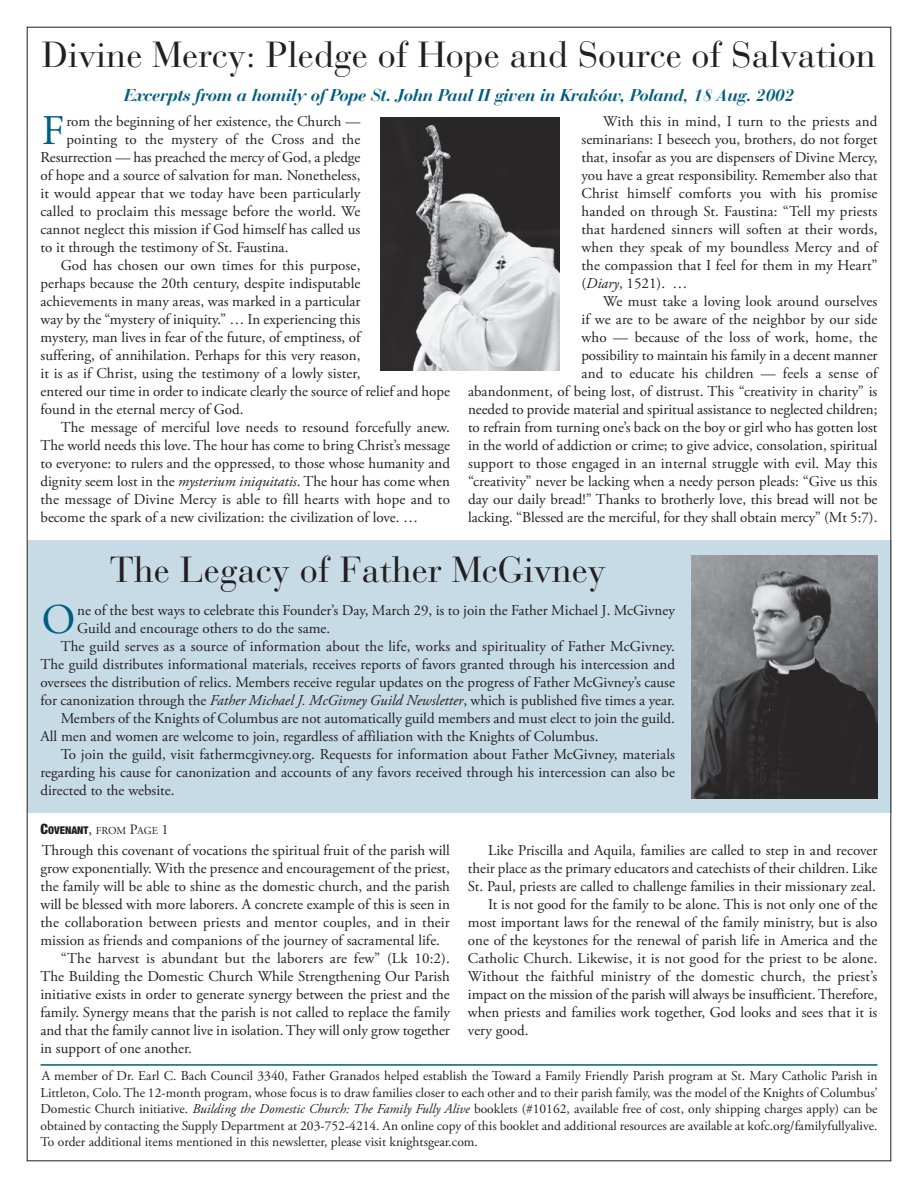
<style>
.page{position:relative;width:918px;height:1188px;background:#fff}
.page>*{position:absolute;margin:0;border:0;box-sizing:border-box;transform-origin:0 0}
.t1{font:42.3px "Adobe Garamond Pro";color:#005e82}
.t2{font:36px "Bauer Bodoni";color:#231f20}
.t3{font:italic 700 18px "Bauer Bodoni BT";color:#005e82}
.t4{font:15px/18px "Adobe Garamond Pro";color:#231f20;text-align:justify}
.t5{font:13.5px/16.5px "Adobe Garamond Pro";color:#231f20;text-align:justify}
.t6{font:900 condensed 10.65px "Helvetica Neue";color:#231f20}
.s1{font-style:italic}
.s2{font-size:14.25px}
.s3{font-family:"Adobe Garamond Pro";font-weight:400;font-stretch:normal;font-size:14.25px}
.s4{font-family:"Adobe Garamond Pro";font-weight:400;font-stretch:normal}
</style>
<div class="page">
<div style="left:27px;top:540px;width:864px;height:272px;background:#c7dbe7"></div>
<hr style="left:41px;top:1064px;width:837px;height:2px;background:#005e82">
<img style="left:691px;top:556px;width:187px;height:243px">
<img style="left:380px;top:118px;width:180px;height:253px">
<h2 class="t2" style="left:42px;top:42px;width:835px">Divine Mercy: Pledge of Hope and Source of Salvation</h2>
<h1 class="t1" style="left:42px;top:114px;width:24px">F</h1>
<p class="t4" style="left:66px;top:113px;width:296px">rom the beginning of her existence, the Church —</p>
<p class="t3" style="left:125px;top:89px;width:672px">Excerpts from a homily of Pope St. John Paul II given in Kraków, Poland, 18 Aug. 2002</p>
<p class="t4" style="left:581px;top:113px;width:298px;text-indent:22px">With this in mind, I turn to the priests and seminarians: I beseech you, brothers, do not forget that, insofar as you are dispensers of Divine Mercy, you have a great responsibility. Remember also that Christ himself comforts you with his promise handed on through st. Faustina: “Tell my priests that hardened sinners will soften at their words, when they speak of my boundless Mercy and of the compassion that I feel for them in my Heart” (<span class="s1">Diary</span>, 1521). …</p>
<p class="t4" style="left:468px;top:293px;width:411px;text-align:right">We must take a loving look around ourselves<br>if we are to be aware of the neighbor by our side<br>who — because of the loss of work, home, the<br>possibility to maintain his family in a decent manner<br>and to educate his children — feels a sense of<br>abandonment, of being lost, of distrust. This “creativity in charity” is needed to provide material and spiritual assistance to neglected children; to refrain from turning one’s back on the boy or girl who has gotten lost in the world of addiction or crime; to give advice, consolation, spiritual support to those engaged in an internal struggle with evil. May this “creativity” never be lacking when a needy person pleads: “give us this day our daily bread!” Thanks to brotherly love, this bread will not be lacking. “Blessed are the merciful, for they shall obtain mercy” (Mt 5:7).</p>
<p class="t4" style="left:66px;top:131px;width:296px">pointing to the mystery of the Cross and the</p>
<p class="t4" style="left:41px;top:149px;width:321px">Resurrection — has preached the mercy of god, a pledge</p>
<p class="t4" style="left:41px;top:167px;width:321px">of hope and a source of salvation for man. Nonetheless,</p>
<p class="t4" style="left:41px;top:185px;width:321px">it would appear that we today have been particularly</p>
<p class="t4" style="left:41px;top:203px;width:321px">called to proclaim this message before the world. We</p>
<p class="t4" style="left:41px;top:221px;width:321px">cannot neglect this mission if god himself has called us</p>
<p class="t4" style="left:41px;top:239px;width:249px">to it through the testimony of st. Faustina.</p>
<p class="t4" style="left:61px;top:257px;width:301px">god has chosen our own times for this purpose,</p>
<p class="t4" style="left:41px;top:275px;width:321px">perhaps because the 20th century, despite indisputable</p>
<p class="t4" style="left:41px;top:293px;width:321px">achievements in many areas, was marked in a particular</p>
<p class="t4" style="left:41px;top:311px;width:321px">way by the “mystery of iniquity.” … In experiencing this</p>
<p class="t4" style="left:41px;top:329px;width:321px">mystery, man lives in fear of the future, of emptiness, of</p>
<p class="t4" style="left:41px;top:347px;width:321px">suffering, of annihilation. Perhaps for this very reason,</p>
<p class="t4" style="left:41px;top:365px;width:321px">it is as if Christ, using the testimony of a lowly sister,</p>
<p class="t4" style="left:41px;top:383px;width:411px">entered our time in order to indicate clearly the source of relief and hope</p>
<p class="t4" style="left:41px;top:401px;width:205px">found in the eternal mercy of god.</p>
<p class="t4" style="left:61px;top:419px;width:391px">The message of merciful love needs to resound forcefully anew.</p>
<p class="t4" style="left:41px;top:437px;width:411px">The world needs this love. The hour has come to bring Christ’s message</p>
<p class="t4" style="left:41px;top:455px;width:411px">to everyone: to rulers and the oppressed, to those whose humanity and</p>
<p class="t4" style="left:41px;top:473px;width:411px">dignity seem lost in the <span class="s1">mysterium iniquitatis</span>. The hour has come when</p>
<p class="t4" style="left:41px;top:491px;width:411px">the message of Divine Mercy is able to fill hearts with hope and to</p>
<p class="t4" style="left:41px;top:509px;width:379px">become the spark of a new civilization: the civilization of love. …</p>
<h2 class="t2" style="left:110px;top:557px;width:498px">The Legacy of Father McGivney</h2>
<h1 class="t1" style="left:42px;top:603px;width:35px">O</h1>
<p class="t4" style="left:77px;top:603px;width:599px">ne of the best ways to celebrate this Founder’s Day, March 29, is to join the Father Michael J. Mcgivney</p>
<p class="t4" style="left:77px;top:621px;width:255px">guild and encourage others to do the same.</p>
<p class="t4" style="left:61px;top:639px;width:616px">The guild serves as a source of information about the life, works and spirituality of Father Mcgivney.</p>
<p class="t4" style="left:40px;top:657px;width:636px">The guild distributes informational materials, receives reports of favors granted through his intercession and</p>
<p class="t4" style="left:40px;top:675px;width:636px">oversees the distribution of relics. Members receive regular updates on the progress of Father Mcgivney’s cause</p>
<p class="t4" style="left:40px;top:693px;width:636px">for canonization through the <span class="s1">Father Michael J. McGivney Guild Newsletter</span>, which is published five times a year.</p>
<p class="t4" style="left:61px;top:711px;width:616px">Members of the Knights of Columbus are not automatically guild members and must elect to join the guild.</p>
<p class="t4" style="left:40px;top:729px;width:559px">all men and women are welcome to join, regardless of affiliation with the Knights of Columbus.</p>
<p class="t4" style="left:61px;top:747px;width:616px">To join the guild, visit fathermcgivney.org. Requests for information about Father Mcgivney, materials</p>
<p class="t4" style="left:40px;top:765px;width:636px">regarding his cause for canonization and accounts of any favors received through his intercession can also be</p>
<p class="t4" style="left:40px;top:783px;width:136px">directed to the website.</p>
<p class="t6" style="left:41px;top:821px;width:130px"><span class="s2">C</span>OVENANT<span class="s3">,</span> <span class="s4">FROM</span> <span class="s3">P</span><span class="s4">age</span> <span class="s3">1</span></p>
<p class="t4" style="left:42px;top:843px;width:410px">Through this covenant of vocations the spiritual fruit of the parish will</p>
<p class="t4" style="left:41px;top:861px;width:411px">grow exponentially. With the presence and encouragement of the priest,</p>
<p class="t4" style="left:40px;top:879px;width:411px">the family will be able to shine as the domestic church, and the parish</p>
<p class="t4" style="left:40px;top:897px;width:411px">will be blessed with more laborers. a concrete example of this is seen in</p>
<p class="t4" style="left:40px;top:915px;width:411px">the collaboration between priests and mentor couples, and in their</p>
<p class="t4" style="left:40px;top:933px;width:401px">mission as friends and companions of the journey of sacramental life.</p>
<p class="t4" style="left:61px;top:951px;width:391px">“The harvest is abundant but the laborers are few” (Lk 10:2).</p>
<p class="t4" style="left:40px;top:969px;width:411px">The Building the Domestic Church While strengthening Our Parish</p>
<p class="t4" style="left:40px;top:987px;width:411px">initiative exists in order to generate synergy between the priest and the</p>
<p class="t4" style="left:40px;top:1005px;width:411px">family. synergy means that the parish is not called to replace the family</p>
<p class="t4" style="left:40px;top:1023px;width:411px">and that the family cannot live in isolation. They will only grow together</p>
<p class="t4" style="left:40px;top:1041px;width:153px">in support of one another.</p>
<p class="t4" style="left:488px;top:843px;width:391px">Like Priscilla and aquila, families are called to step in and recover</p>
<p class="t4" style="left:468px;top:861px;width:411px">their place as the primary educators and catechists of their children. Like</p>
<p class="t4" style="left:468px;top:879px;width:409px">st. Paul, priests are called to challenge families in their missionary zeal.</p>
<p class="t4" style="left:488px;top:897px;width:391px">It is not good for the family to be alone. This is not only one of the</p>
<p class="t4" style="left:468px;top:915px;width:411px">most important laws for the renewal of the family ministry, but is also</p>
<p class="t4" style="left:468px;top:933px;width:411px">one of the keystones for the renewal of parish life in america and the</p>
<p class="t4" style="left:468px;top:951px;width:411px">Catholic Church. Likewise, it is not good for the priest to be alone.</p>
<p class="t4" style="left:468px;top:969px;width:411px">Without the faithful ministry of the domestic church, the priest’s</p>
<p class="t4" style="left:468px;top:987px;width:411px">impact on the mission of the parish will always be insufficient. Therefore,</p>
<p class="t4" style="left:468px;top:1005px;width:411px">when priests and families work together, god looks and sees that it is</p>
<p class="t4" style="left:468px;top:1023px;width:62px">very good.</p>
<p class="t5" style="left:41px;top:1069px;width:839px">a member of Dr. earl C. Bach Council 3340, Father granados helped establish the Toward a Family Friendly Parish program at st. Mary Catholic Parish in Littleton, Colo. The 12-month program, whose focus is to draw families closer to each other and to their parish family, was the model of the Knights of Columbus’ Domestic Church initiative. <span class="s1">Building the Domestic Church: The Family Fully Alive</span> booklets (#10162, available free of cost, only shipping charges apply) can be obtained by contacting the supply Department at 203-752-4214. an online copy of this booklet and additional resources are available at kofc.org/familyfullyalive.<br>To order additional items mentioned in this newsletter, please visit knightsgear.com.</p>
</div>
